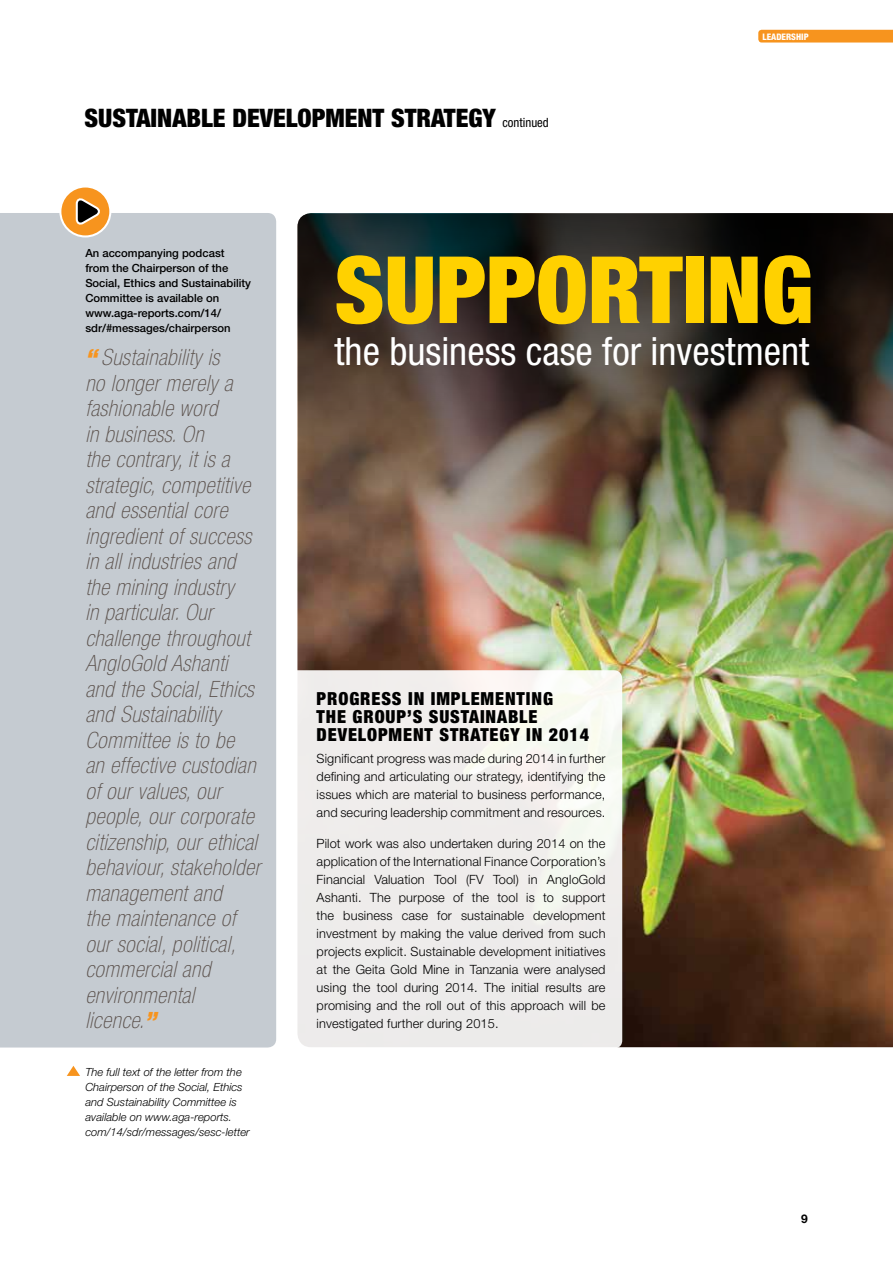
<style>
.page{position:relative;width:893px;height:1263px;background:#fff}
.page>*{position:absolute;margin:0;border:0;box-sizing:border-box;transform-origin:0 0}
.t1{font:900 condensed 93px "Helvetica Neue";color:#ffd100}
.t2{font:condensed 39px "Helvetica Neue";color:#fff}
.t3{font:900 condensed 25.5px "Helvetica Neue";color:#000}
.t4{font:italic 100 condensed 22.5px/25.5px "Helvetica Neue";letter-spacing:.02em;color:#5b514c}
.t5{font:900 condensed 18px/18px "Helvetica Neue";letter-spacing:.05em;color:#000}
.t6{font:300 12.75px/18px "Helvetica Neue";letter-spacing:.01em;color:#000;text-align:justify}
.t7{font:700 12px "Helvetica Neue";color:#000}
.t8{font:500 11.25px/15px "Helvetica Neue";color:#000}
.t9{font:italic 300 11.25px/15px "Helvetica Neue";color:#000}
.t10{font:800 condensed 9px "Helvetica Neue";color:#fff}
.s1{font-weight:400;font-size:12.75px}
.s2{font-weight:900;font-stretch:expanded;color:#f7941e}
</style>
<div class="page">
<svg style="left:758px;top:30px;width:135px;height:13px;background:#f79827"></svg>
<img style="left:298px;top:213px;width:595px;height:834px">
<div style="left:0;top:213px;width:276px;height:834px;background:#c5cbd1"></div>
<svg style="left:59px;top:187px;width:52px;height:50px"></svg>
<svg style="left:297px;top:670px;width:325px;height:378px;fill:#efeceb"></svg>
<svg style="left:67px;top:1066px;width:13px;height:10px"></svg>
<h3 class="t3" style="left:85px;top:102px;width:466px">SUSTAINABLE DEVELOPMENT STRATEGY <span class="s1">continued</span></h3>
<p class="t10" style="left:762px;top:31px;width:48px">LEADERSHIP</p>
<p class="t8" style="left:85px;top:245px;width:167px">An accompanying podcast from the Chairperson of the<br>Social, Ethics and Sustainability<br>Committee is available on www.aga-reports.com/14/ sdr/#messages/chairperson</p>
<p class="t4" style="left:85px;top:344px;width:176px"><span class="s2">“</span> Sustainability is<br>no longer merely a fashionable word<br>in business. On<br>the contrary, it is a strategic, competitive and essential core ingredient of success in all industries and the mining industry<br>in particular. Our challenge throughout<br>AngloGold Ashanti and the Social, Ethics and Sustainability<br>Committee is to be<br>an effective custodian of our values, our people, our corporate citizenship, our ethical behaviour, stakeholder management and<br>the maintenance of our social, political, commercial and environmental licence.<span class="s2">”</span></p>
<p class="t9" style="left:85px;top:1064px;width:166px">The full text of the letter from the Chairperson of the Social, Ethics and Sustainability Committee is available on www.aga-reports. com/14/sdr/messages/sesc-letter</p>
<h1 class="t1" style="left:334px;top:233px;width:480px">SUPPORTING</h1>
<h2 class="t2" style="left:334px;top:329px;width:476px">the business case for investment</h2>
<h3 class="t5" style="left:317px;top:689px;width:274px">PROGRESS IN IMPLEMENTING<br>THE GROUP’S SUSTAINABLE<br>DEVELOPMENT STRATEGY IN 2014</h3>
<p class="t6" style="left:317px;top:750px;width:290px">Significant progress was made during 2014 in further defining and articulating our strategy, identifying the issues which are material to business performance, and securing leadership commitment and resources.</p>
<p class="t6" style="left:317px;top:834px;width:290px">Pilot work was also undertaken during 2014 on the application of the International Finance Corporation’s Financial Valuation Tool (FV Tool) in AngloGold Ashanti. The purpose of the tool is to support the business case for sustainable development investment by making the value derived from such projects explicit. Sustainable development initiatives at the Geita Gold Mine in Tanzania were analysed using the tool during 2014. The initial results are promising and the roll out of this approach will be investigated further during 2015.</p>
<p class="t7" style="left:801px;top:1212px;width:8px">9</p>
</div>
